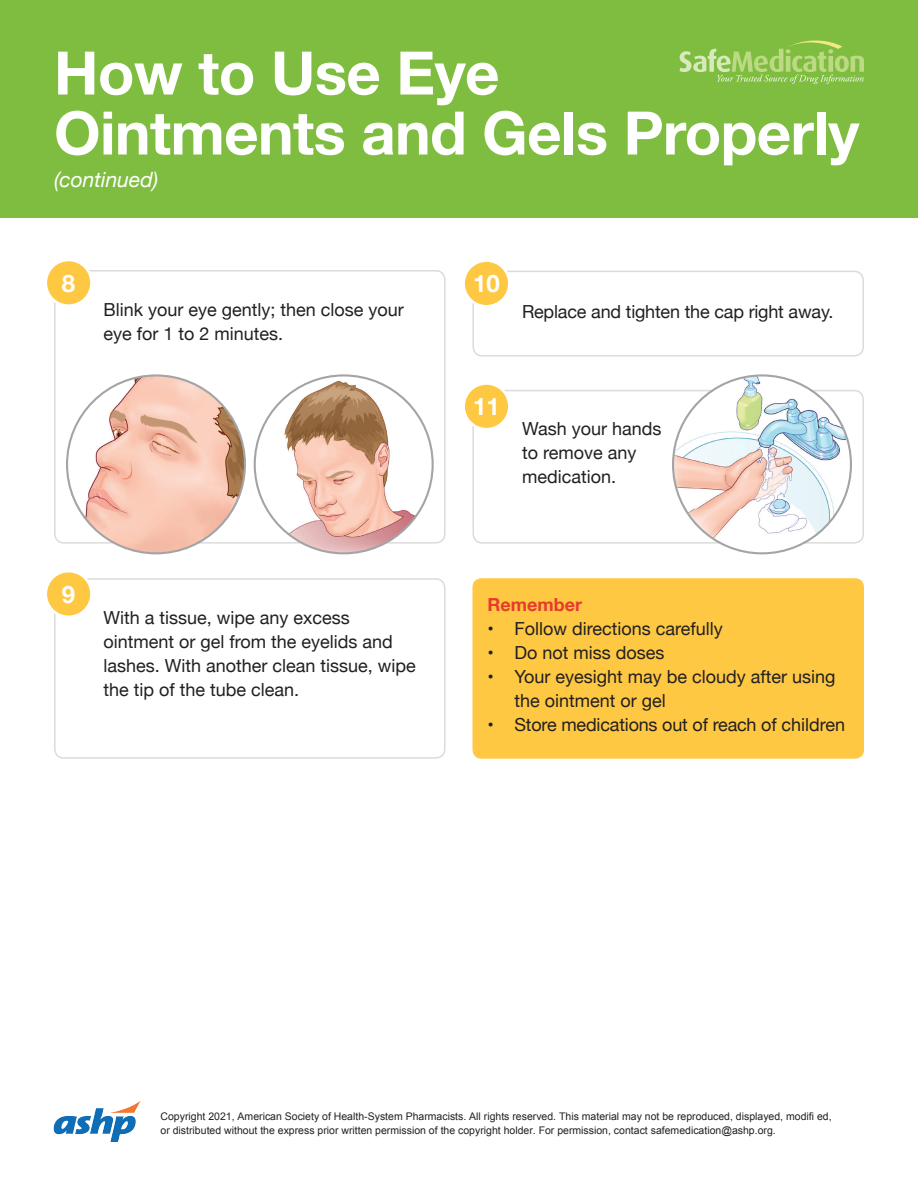
<style>
.page{position:relative;width:918px;height:1188px;background:#fff}
.page>*{position:absolute;margin:0;border:0;box-sizing:border-box;transform-origin:0 0}
.t1{font:700 60px/60px "Helvetica Neue";letter-spacing:-.01em;color:#fff}
.t2{font:700 24px "Helvetica Neue";color:#fff}
.t3{font:italic 21px "Helvetica Neue";color:#fff}
.t4{font:18px/24px "Helvetica Neue";color:#231f20}
.t5{font:700 18px "Helvetica Neue";color:#e73a2e}
.t6{font:10.5px/13.5px "Arial";color:#231f20}
.s1{font-style:inherit}
</style>
<div class="page">
<img style="left:110px;top:1100px;width:31px;height:13px">
<div style="left:472px;top:578px;width:392px;height:181px;background:#fec843;border-radius:9px"></div>
<svg style="left:472px;top:390px;width:392px;height:154px"></svg>
<div style="left:464px;top:384px;width:45px;height:45px;background:#fec843;border-radius:50%"></div>
<div style="left:462px;top:382px;width:49px;height:48px;border:3px solid #fff;border-radius:50%"></div>
<div style="left:0;top:0;width:917px;height:217px;background:#7fbd41"></div>
<div style="left:472px;top:271px;width:392px;height:86px;border:2px solid #dcdadb;border-radius:9px"></div>
<div style="left:464px;top:261px;width:45px;height:45px;background:#fec843;border-radius:50%"></div>
<div style="left:462px;top:259px;width:49px;height:49px;border:3px solid #fff;border-radius:50%"></div>
<div style="left:54px;top:270px;width:392px;height:274px;border:2px solid #dcdadb;border-radius:9px"></div>
<div style="left:46px;top:260px;width:45px;height:46px;background:#fec843;border-radius:50%"></div>
<div style="left:45px;top:259px;width:48px;height:48px;border:3px solid #fff;border-radius:50%"></div>
<div style="left:54px;top:578px;width:392px;height:181px;border:2px solid #dcdadb;border-radius:9px"></div>
<div style="left:46px;top:571px;width:45px;height:46px;background:#fec843;border-radius:50%"></div>
<div style="left:45px;top:570px;width:48px;height:48px;border:3px solid #fff;border-radius:50%"></div>
<svg style="left:679px;top:40px;width:185px;height:44px"></svg>
<img style="left:673px;top:377px;width:178px;height:132px">
<img style="left:685px;top:509px;width:154px;height:44px">
<img style="left:277px;top:381px;width:156px;height:172px">
<img style="left:67px;top:375px;width:178px;height:178px;border-radius:89px">
<h1 class="t1" style="left:54px;top:45px;width:807px">How to Use Eye<br>Ointments and Gels Properly</h1>
<p class="t3" style="left:54px;top:165px;width:106px">(continued)</p>
<h2 class="t2" style="left:62px;top:264px;width:15px">8</h2>
<p class="t4" style="left:104px;top:298px;width:302px">Blink your eye gently; then close your eye for 1 to 2 minutes.</p>
<h2 class="t2" style="left:62px;top:575px;width:15px">9</h2>
<p class="t4" style="left:104px;top:606px;width:314px">With a tissue, wipe any excess ointment or gel from the eyelids and lashes. With another clean tissue, wipe the tip of the tube clean.</p>
<h2 class="t2" style="left:473px;top:265px;width:28px">10</h2>
<p class="t4" style="left:522px;top:300px;width:313px">Replace and tighten the cap right away.</p>
<h2 class="t2" style="left:473px;top:388px;width:28px">11</h2>
<p class="t4" style="left:522px;top:418px;width:141px">Wash your hands to remove any medication.</p>
<p class="t5" style="left:488px;top:590px;width:96px">Remember</p>
<p class="t4" style="left:488px;top:617px;width:237px">• Follow directions carefully</p>
<p class="t4" style="left:488px;top:641px;width:179px">• Do not miss doses</p>
<p class="t4" style="left:514px;top:665px;width:323px;text-indent:-27px">• Your eyesight may be cloudy after using the ointment or gel</p>
<p class="t4" style="left:488px;top:713px;width:359px">• Store medications out of reach of children</p>
<p class="t6" style="left:161px;top:1110px;width:673px">Copyright 20<span class="s1">21</span>, American Society of Health-System Pharmacists. All rights reserved. This material may not be reproduced, displayed, modifi ed, or distributed without the express prior written permission of the copyright holder. For permission, contact safemedication@ashp.org.</p>
</div>
